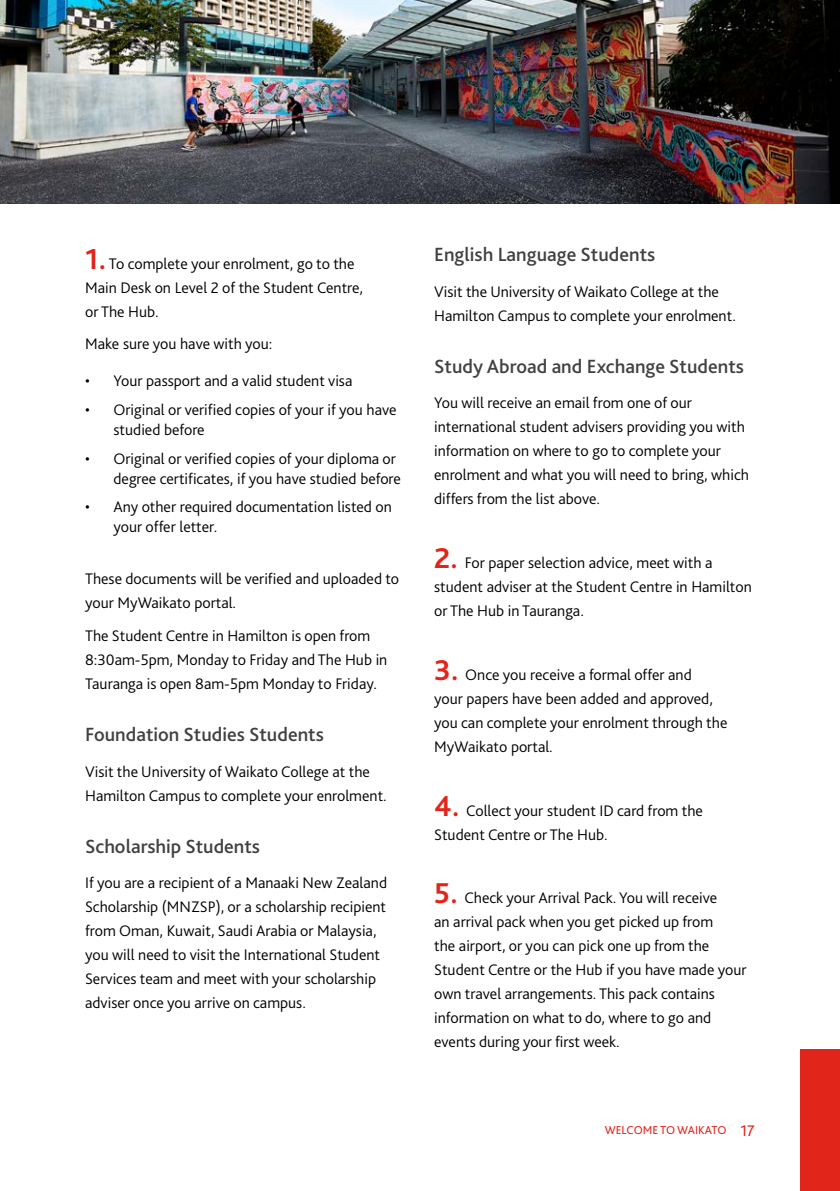
<style>
.page{position:relative;width:840px;height:1191px;background:#fff}
.page>*{position:absolute;margin:0;border:0;box-sizing:border-box;transform-origin:0 0}
.t1{font:500 20px "Bliss Pro";color:#414042}
.BODY{font:300 16px/24px "Bliss Pro";color:#000}
.t2{font:12px "Bliss Pro";color:#e1251b}
.s1{font-weight:700;font-size:30px;color:#e1251b}
.s2{font-size:16px}
</style>
<div class="page">
<div style="left:799px;top:1049px;width:40px;height:142px;background:#e1251b"></div>
<img style="left:0;top:0;width:839px;height:203px">
<p class="BODY" style="left:85px;top:251px;width:279px"><span class="s1">1.</span> To complete your enrolment, go to the<br>Main Desk on Level 2 of the Student Centre, or The Hub.</p>
<p class="BODY" style="left:85px;top:332px;width:189px">Make sure you have with you:</p>
<p class="BODY" style="left:85px;top:369px;width:268px">• Your passport and a valid student visa</p>
<p class="BODY" style="left:113px;top:400px;width:284px;line-height:20px;text-indent:-28px">• Original or verified copies of your if you have studied before</p>
<p class="BODY" style="left:113px;top:448px;width:289px;line-height:20px;text-indent:-28px">• Original or verified copies of your diploma or degree certificates, if you have studied before</p>
<p class="BODY" style="left:113px;top:497px;width:279px;line-height:20px;text-indent:-28px">• Any other required documentation listed on your offer letter.</p>
<p class="BODY" style="left:85px;top:567px;width:315px">These documents will be verified and uploaded to your MyWaikato portal.</p>
<p class="BODY" style="left:85px;top:623px;width:303px">The Student Centre in Hamilton is open from<br>8:30am-5pm, Monday to Friday and The Hub in<br>Tauranga is open 8am-5pm Monday to Friday.</p>
<h3 class="t1" style="left:85px;top:722px;width:240px">Foundation Studies Students</h3>
<p class="BODY" style="left:85px;top:759px;width:303px">Visit the University of Waikato College at the<br>Hamilton Campus to complete your enrolment.</p>
<h3 class="t1" style="left:85px;top:834px;width:176px">Scholarship Students</h3>
<p class="BODY" style="left:85px;top:871px;width:303px">If you are a recipient of a Manaaki New Zealand Scholarship (MNZSP), or a scholarship recipient from Oman, Kuwait, Saudi Arabia or Malaysia, you will need to visit the International Student Services team and meet with your scholarship adviser once you arrive on campus.</p>
<h3 class="t1" style="left:434px;top:242px;width:222px">English Language Students</h3>
<p class="BODY" style="left:434px;top:279px;width:303px">Visit the University of Waikato College at the<br>Hamilton Campus to complete your enrolment.</p>
<h3 class="t1" style="left:434px;top:354px;width:311px">Study Abroad and Exchange Students</h3>
<p class="BODY" style="left:434px;top:391px;width:316px">You will receive an email from one of our international student advisers providing you with information on where to go to complete your enrolment and what you will need to bring, which differs from the list above.</p>
<p class="BODY" style="left:434px;top:551px;width:319px"><span class="s1">2.</span> For paper selection advice, meet with a student adviser at the Student Centre in Hamilton or The Hub in Tauranga.</p>
<p class="BODY" style="left:434px;top:662px;width:294px"><span class="s1">3.</span> Once you receive a formal offer and<br>your papers have been added and approved, you can complete your enrolment through the MyWaikato portal.</p>
<p class="BODY" style="left:434px;top:798px;width:270px"><span class="s1">4.</span> Collect your student ID card from the<br>Student Centre or The Hub.</p>
<p class="BODY" style="left:434px;top:886px;width:314px"><span class="s1">5.</span> Check your Arrival Pack. You will receive<br>an arrival pack when you get picked up from<br>the airport, or you can pick one up from the Student Centre or the Hub if you have made your own travel arrangements. This pack contains information on what to do, where to go and events during your first week.</p>
<p class="t2" style="left:604px;top:1123px;width:151px">WELCOME TO WAIKATO <span class="s2">17</span></p>
</div>
